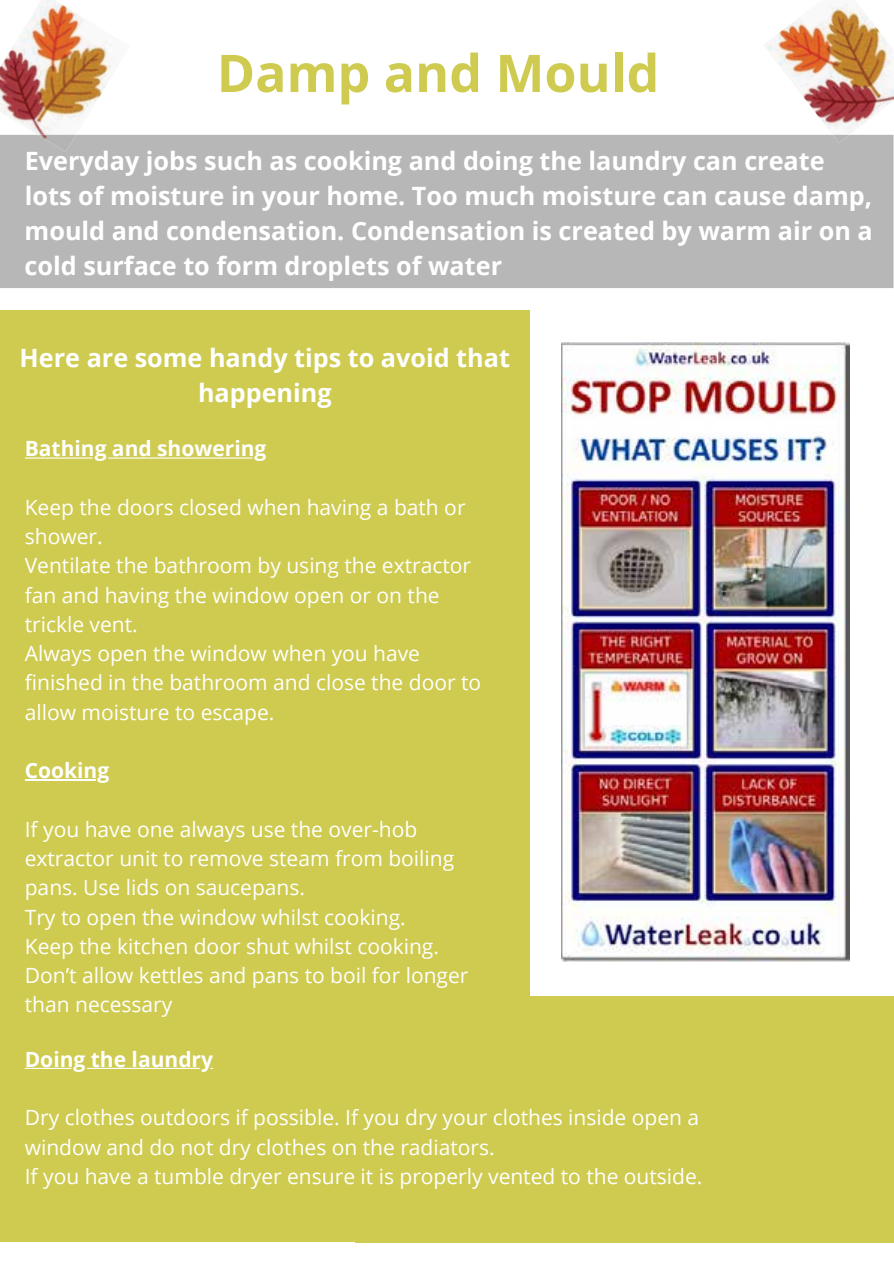
<style>
.page{position:relative;width:894px;height:1264px;background:#fff}
.page>*{position:absolute;margin:0;border:0;box-sizing:border-box;transform-origin:0 0}
.t1{font:700 51.9px "Open Sans";color:#cecb50}
.t2{font:700 25.2px/35px "Open Sans";color:#fff}
.t3{font:21px/29.2px "Open Sans";color:#fff}
.t4{font:700 21px "Open Sans";color:#fff}
</style>
<div class="page">
<div style="left:0;top:135px;width:893px;height:153px;background:#b7b7b7"></div>
<div style="left:0;top:311px;width:529px;height:930px;background:#cecb50"></div>
<div style="left:355px;top:995px;width:538px;height:247px;background:#cecb50"></div>
<img style="left:763px;top:4px;width:130px;height:131px">
<img style="left:832px;top:135px;width:17px;height:8px">
<img style="left:0;top:0;width:130px;height:135px">
<img style="left:38px;top:135px;width:38px;height:17px">
<img style="left:561px;top:342px;width:288px;height:619px">
<hr style="left:108px;top:457px;width:144px;height:1px;background:#fff">
<hr style="left:25px;top:457px;width:68px;height:1px;background:#fff">
<hr style="left:25px;top:779px;width:70px;height:1px;background:#fff">
<hr style="left:87px;top:1067px;width:113px;height:1px;background:#fff">
<hr style="left:25px;top:1067px;width:46px;height:1px;background:#fff">
<h1 class="t1" style="left:217px;top:37px;width:444px">Damp and Mould</h1>
<p class="t2" style="left:25px;top:143px;width:849px">Everyday jobs such as cooking and doing the laundry can create lots of moisture in your home. Too much moisture can cause damp, mould and condensation. Condensation is created by warm air on a cold surface to form droplets of water</p>
<p class="t2" style="left:20px;top:339px;width:491px;text-align:center">Here are some handy tips to avoid that happening</p>
<p class="t4" style="left:25px;top:434px;width:243px">Bathing and showering</p>
<p class="t3" style="left:25px;top:492px;width:458px">Keep the doors closed when having a bath or shower.<br>Ventilate the bathroom by using the extractor fan and having the window open or on the trickle vent.<br>Always open the window when you have finished in the bathroom and close the door to allow moisture to escape.</p>
<p class="t4" style="left:25px;top:755px;width:86px">Cooking</p>
<p class="t3" style="left:25px;top:814px;width:445px">If you have one always use the over-hob extractor unit to remove steam from boiling pans. Use lids on saucepans.<br>Try to open the window whilst cooking.<br>Keep the kitchen door shut whilst cooking.<br>Don’t allow kettles and pans to boil for longer than necessary</p>
<p class="t4" style="left:25px;top:1044px;width:190px">Doing the laundry</p>
<p class="t3" style="left:25px;top:1102px;width:679px">Dry clothes outdoors if possible. If you dry your clothes inside open a window and do not dry clothes on the radiators.<br>If you have a tumble dryer ensure it is properly vented to the outside.</p>
</div>
